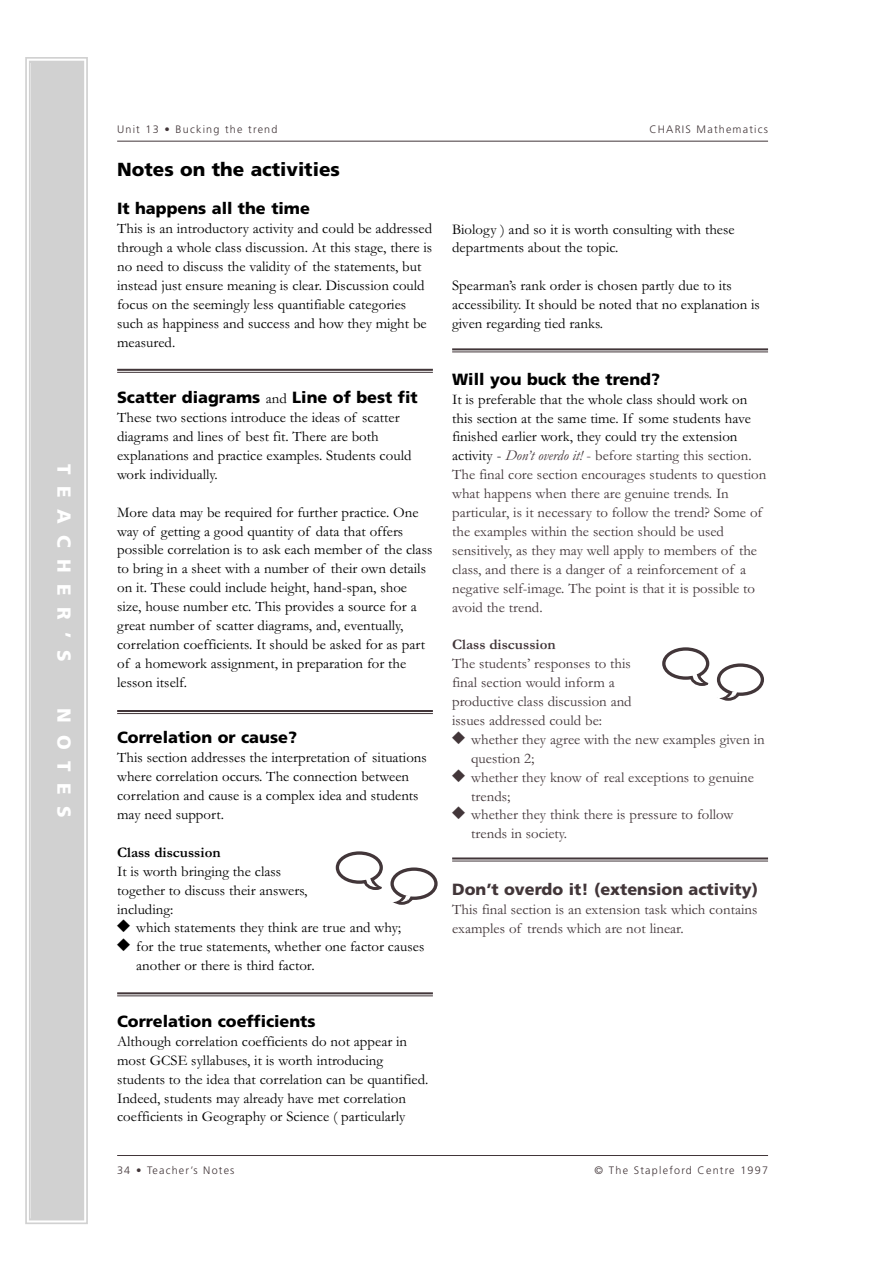
<style>
.page{position:relative;width:893px;height:1263px;background:#fff}
.page>*{position:absolute;margin:0;border:0;box-sizing:border-box;transform-origin:0 0}
.t1{font:900 18.9px "Frutiger";color:#000}
.t2{font:900 18.9px "Frutiger";letter-spacing:.61em;color:#fff}
.t3{font:900 16.2px "Frutiger";color:#000}
.t4{font:900 16.2px "Frutiger";color:#231f20}
.t5{font:14.85px/18.9px "Garamond";color:#000}
.t6{font:14.85px/18.9px "Garamond";color:#231f20}
.t7{font:700 14.85px "Garamond";color:#000}
.t8{font:700 14.85px "Garamond";color:#231f20}
.t9{font:300 10.8px "Frutiger";letter-spacing:.11em;color:#231f20}
.s1{font-family:"Garamond";font-weight:400;font-size:14.85px}
.s2{color:#000}
.s3{font-style:italic}
</style>
<div class="page">
<hr style="left:117px;top:141px;width:651px;height:1px;background:#231f20">
<hr style="left:117px;top:1155px;width:651px;height:1px;background:#231f20">
<svg style="left:336px;top:851px;width:47px;height:33px"></svg>
<svg style="left:390px;top:867px;width:47px;height:33px"></svg>
<svg style="left:362px;top:864px;width:53px;height:41px"></svg>
<hr style="left:117px;top:369px;width:316px;height:2px;background:#231f20">
<hr style="left:117px;top:372px;width:316px;height:1px;background:#231f20">
<hr style="left:117px;top:710px;width:316px;height:2px;background:#231f20">
<hr style="left:117px;top:713px;width:316px;height:1px;background:#231f20">
<hr style="left:117px;top:992px;width:316px;height:2px;background:#231f20">
<hr style="left:117px;top:996px;width:316px;height:1px;background:#231f20">
<hr style="left:452px;top:348px;width:316px;height:2px;background:#231f20">
<hr style="left:452px;top:352px;width:316px;height:1px;background:#231f20">
<svg style="left:662px;top:647px;width:47px;height:33px"></svg>
<svg style="left:717px;top:663px;width:47px;height:33px"></svg>
<svg style="left:688px;top:660px;width:54px;height:41px"></svg>
<hr style="left:452px;top:857px;width:316px;height:3px;background:#231f20">
<hr style="left:452px;top:861px;width:316px;height:1px;background:#231f20">
<svg style="left:25px;top:57px;width:63px;height:1167px"></svg>
<p class="t2" style="left:72px;top:464px;width:199px;rotate:90deg">TEACHER’S</p>
<p class="t2" style="left:72px;top:708px;width:111px;rotate:90deg">NOTES</p>
<p class="t9" style="left:117px;top:125px;width:162px">Unit 13 • Bucking the trend</p>
<p class="t9" style="left:649px;top:125px;width:120px">CHARIS Mathematics</p>
<p class="t1" style="left:117px;top:162px;width:224px">Notes on the activities</p>
<p class="t3" style="left:117px;top:202px;width:194px">It happens all the time</p>
<p class="t5" style="left:117px;top:221px;width:317px">This is an introductory activity and could be addressed through a whole class discussion. At this stage, there is no need to discuss the validity of the statements, but instead just ensure meaning is clear. Discussion could focus on the seemingly less quantifiable categories such as happiness and success and how they might be measured.</p>
<p class="t3" style="left:117px;top:391px;width:302px">Scatter diagrams <span class="s1">and</span> Line of best fit</p>
<p class="t5" style="left:117px;top:410px;width:296px">These two sections introduce the ideas of scatter diagrams and lines of best fit. There are both explanations and practice examples. Students could work individually.</p>
<p class="t5" style="left:117px;top:504px;width:317px">More data may be required for further practice. One way of getting a good quantity of data that offers possible correlation is to ask each member of the class to bring in a sheet with a number of their own details on it. These could include height, hand-span, shoe size, house number etc. This provides a source for a great number of scatter diagrams, and, eventually, correlation coefficients. It should be asked for as part of a homework assignment, in preparation for the lesson itself.</p>
<p class="t3" style="left:117px;top:731px;width:181px">Correlation or cause?</p>
<p class="t5" style="left:117px;top:750px;width:311px">This section addresses the interpretation of situations where correlation occurs. The connection between correlation and cause is a complex idea and students may need support.</p>
<p class="t7" style="left:117px;top:847px;width:105px">Class discussion</p>
<p class="t5" style="left:117px;top:863px;width:192px">It is worth bringing the class together to discuss their answers, including:</p>
<p class="t5" style="left:117px;top:920px;width:285px">◆ which statements they think are true and why;</p>
<p class="t5" style="left:136px;top:939px;width:290px;text-indent:-19px">◆ for the true statements, whether one factor causes another or there is third factor.</p>
<p class="t3" style="left:117px;top:1015px;width:200px">Correlation coefficients</p>
<p class="t5" style="left:117px;top:1033px;width:313px">Although correlation coefficients do not appear in most GCSE syllabuses, it is worth introducing students to the idea that correlation can be quantified.<br>Indeed, students may already have met correlation coefficients in Geography or Science ( particularly</p>
<p class="t5" style="left:452px;top:221px;width:284px">Biology ) and so it is worth consulting with these departments about the topic.</p>
<p class="t5" style="left:452px;top:278px;width:309px">Spearman’s rank order is chosen partly due to its accessibility. It should be noted that no explanation is given regarding tied ranks.</p>
<p class="t3" style="left:452px;top:373px;width:209px">Will you buck the trend?</p>
<p class="t6" style="left:452px;top:391px;width:316px"><span class="s2">It is preferable that the whole class should work on this section at the same time. If some students have finished earlier work, they could try the extension activity -</span> <span class="s3">Don’t overdo it!</span> - before starting this section.<br>The final core section encourages students to question what happens when there are genuine trends. In particular, is it necessary to follow the trend? Some of the examples within the section should be used sensitively, as they may well apply to members of the class, and there is a danger of a reinforcement of a negative self-image. The point is that it is possible to avoid the trend.</p>
<p class="t8" style="left:452px;top:639px;width:105px">Class discussion</p>
<p class="t6" style="left:452px;top:656px;width:181px">The students’ responses to this final section would inform a productive class discussion and issues addressed could be:</p>
<p class="t6" style="left:471px;top:731px;width:295px;text-indent:-19px">◆ whether they agree with the new examples given in question 2;</p>
<p class="t6" style="left:471px;top:769px;width:284px;text-indent:-19px">◆ whether they know of real exceptions to genuine trends;</p>
<p class="t6" style="left:471px;top:807px;width:264px;text-indent:-19px">◆ whether they think there is pressure to follow trends in society.</p>
<p class="t4" style="left:452px;top:883px;width:307px">Don’t overdo it! (extension activity)</p>
<p class="t6" style="left:452px;top:901px;width:307px">This final section is an extension task which contains examples of trends which are not linear.</p>
<p class="t9" style="left:117px;top:1166px;width:119px">34 • Teacher’s Notes</p>
<p class="t9" style="left:594px;top:1166px;width:175px">© The Stapleford Centre 1997</p>
</div>
